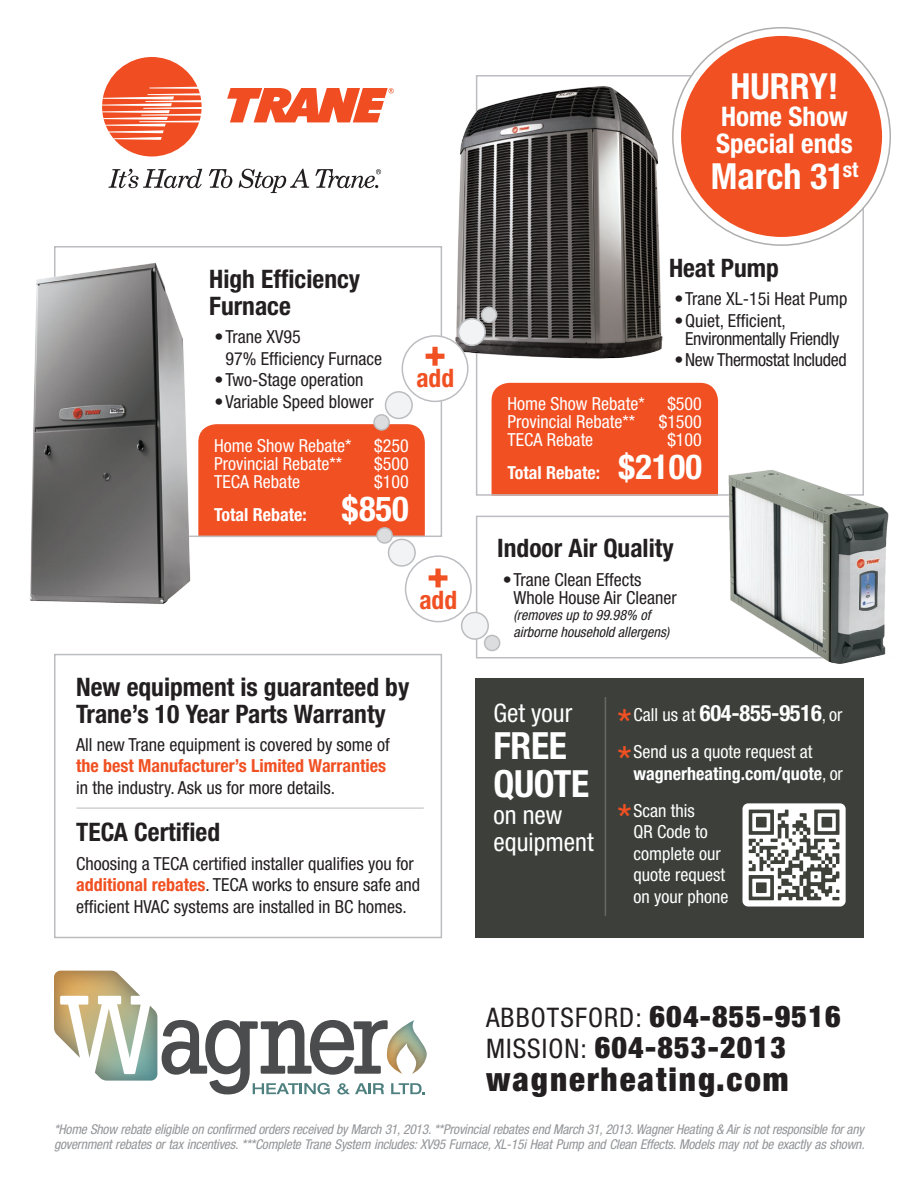
<style>
.page{position:relative;width:918px;height:1188px;background:#fff}
.page>*{position:absolute;margin:0;border:0;box-sizing:border-box;transform-origin:0 0}
.t1{font:condensed 40.5px "Helvetica Neue";color:#f05022}
.t2{font:700 condensed 37.5px/37.5px "Helvetica Neue";letter-spacing:-.01em;color:#fff}
.t3{font:700 condensed 36px "Helvetica Neue";color:#fff}
.t4{font:900 condensed 33px "Helvetica Neue";letter-spacing:.06em;color:#231f20}
.t5{font:900 condensed 30px "Helvetica Neue";letter-spacing:.04em;color:#231f20}
.t6{font:700 condensed 27px/27px "Helvetica Neue";color:#fff}
.t7{font:700 condensed 25.5px/27px "Helvetica Neue";color:#231f20}
.t8{font:condensed 25.5px/27px "Helvetica Neue";color:#fff}
.t9{font:700 condensed 25.5px "Helvetica Neue";color:#f05022}
.t10{font:700 condensed 22.5px "Helvetica Neue";letter-spacing:-.01em;color:#fff}
.t11{font:condensed 18px/21.6px "Helvetica Neue";color:#231f20}
.t12{font:condensed 18px/21.6px "Helvetica Neue";color:#fff}
.t13{font:condensed 18px/18px "Helvetica Neue";letter-spacing:-.02em;color:#231f20}
.t14{font:700 condensed 18px "Helvetica Neue";color:#fff}
.t15{font:italic condensed 14.25px/16.5px "Helvetica Neue";color:#231f20}
.t16{font:italic condensed 13.5px/15px "Helvetica Neue";letter-spacing:-.015em;color:#939598}
.s1{font-size:34.5px}
.s2{font-weight:700;color:#f05022}
.s3{font-weight:400;font-size:18px}
.s4{font-weight:700}
.s5{font-weight:400;font-size:27px}
</style>
<div class="page">
<div style="left:492px;top:383px;width:226px;height:110px;background:#f05022"></div>
<div style="left:208px;top:424px;width:217px;height:110px;background:#f05022"></div>
<div style="left:476px;top:516px;width:388px;height:142px;border:2px solid #bcbdc0"></div>
<img style="left:695px;top:435px;width:194px;height:229px">
<svg style="left:227px;top:88px;width:167px;height:34px"></svg>
<svg style="left:102px;top:57px;width:100px;height:100px"></svg>
<svg style="left:108px;top:169px;width:94px;height:19px"></svg>
<svg style="left:209px;top:169px;width:23px;height:19px"></svg>
<svg style="left:239px;top:169px;width:70px;height:24px"></svg>
<svg style="left:315px;top:169px;width:66px;height:19px"></svg>
<div style="left:54px;top:246px;width:388px;height:291px;border:2px solid #bcbdc0"></div>
<img style="left:29px;top:254px;width:179px;height:350px">
<img style="left:54px;top:971px;width:103px;height:110px">
<img style="left:425px;top:1048px;width:2px;height:13px">
<svg style="left:162px;top:1020px;width:263px;height:74px"></svg>
<div style="left:54px;top:654px;width:388px;height:284px;border:2px solid #bcbdc0"></div>
<div style="left:476px;top:678px;width:388px;height:260px;background:#3d403a"></div>
<img style="left:449px;top:81px;width:228px;height:289px">
<div style="left:402px;top:336px;width:66px;height:65px;background:#fff;border-radius:50%"></div>
<div style="left:402px;top:335px;width:67px;height:67px;border:2px solid #bcbdc0;border-radius:50%"></div>
<div style="left:459px;top:319px;width:26px;height:26px;background:#f2f3f4;border-radius:50%"></div>
<div style="left:458px;top:318px;width:28px;height:28px;border:2px solid #bcbdc0;border-radius:50%"></div>
<div style="left:386px;top:392px;width:26px;height:26px;background:#f2f3f4;border-radius:50%"></div>
<div style="left:385px;top:391px;width:28px;height:28px;border:2px solid #bcbdc0;border-radius:50%"></div>
<div style="left:482px;top:307px;width:15px;height:15px;background:#dcdddf;border-radius:50%"></div>
<div style="left:481px;top:307px;width:16px;height:16px;border:2px solid #bcbdc0;border-radius:50%"></div>
<div style="left:374px;top:415px;width:15px;height:15px;background:#dcdddf;border-radius:50%"></div>
<div style="left:373px;top:414px;width:17px;height:17px;border:2px solid #bcbdc0;border-radius:50%"></div>
<svg style="left:425px;top:346px;width:20px;height:20px"></svg>
<div style="left:405px;top:555px;width:67px;height:67px;border:2px solid #bcbdc0;border-radius:50%"></div>
<div style="left:462px;top:612px;width:26px;height:27px;background:#f2f3f4;border-radius:50%"></div>
<div style="left:461px;top:612px;width:28px;height:28px;border:2px solid #bcbdc0;border-radius:50%"></div>
<div style="left:389px;top:539px;width:26px;height:27px;background:#f2f3f4;border-radius:50%"></div>
<div style="left:388px;top:539px;width:28px;height:28px;border:2px solid #bcbdc0;border-radius:50%"></div>
<div style="left:485px;top:635px;width:15px;height:16px;background:#dcdddf;border-radius:50%"></div>
<div style="left:484px;top:635px;width:16px;height:16px;border:2px solid #bcbdc0;border-radius:50%"></div>
<div style="left:377px;top:528px;width:15px;height:15px;background:#dcdddf;border-radius:50%"></div>
<div style="left:376px;top:527px;width:17px;height:17px;border:2px solid #bcbdc0;border-radius:50%"></div>
<svg style="left:428px;top:568px;width:20px;height:20px"></svg>
<svg style="left:673px;top:28px;width:217px;height:217px"></svg>
<div style="left:681px;top:36px;width:201px;height:201px;background:#f05022;border-radius:50%"></div>
<div style="left:743px;top:803px;width:103px;height:104px;background:#fff;border-radius:6px"></div>
<svg style="left:749px;top:810px;width:90px;height:90px"></svg>
<hr style="left:76px;top:807px;width:348px;height:2px;background:#cfd0d2">
<hr style="left:605px;top:697px;width:1px;height:219px;background:#686761">
<p class="t7" style="left:209px;top:265px;width:152px">High Efficiency<br>Furnace</p>
<p class="t11" style="left:225px;top:326px;width:158px;text-indent:-11px">• Trane XV95<br>97% Efficiency Furnace</p>
<p class="t11" style="left:215px;top:369px;width:150px">• Two-Stage operation</p>
<p class="t11" style="left:215px;top:391px;width:161px">• Variable Speed blower</p>
<p class="t9" style="left:416px;top:363px;width:39px">add</p>
<p class="t12" style="left:214px;top:434px;width:139px">Home Show Rebate*</p>
<p class="t12" style="left:374px;top:434px;width:36px">$250</p>
<p class="t12" style="left:214px;top:452px;width:129px">Provincial Rebate**</p>
<p class="t12" style="left:374px;top:452px;width:36px">$500</p>
<p class="t12" style="left:214px;top:470px;width:87px">TECA Rebate</p>
<p class="t12" style="left:374px;top:470px;width:36px">$100</p>
<p class="t14" style="left:214px;top:503px;width:196px">Total Rebate: <span class="s1">$850</span></p>
<p class="t9" style="left:419px;top:585px;width:39px">add</p>
<p class="t7" style="left:76px;top:673px;width:335px">New equipment is guaranteed by<br>Trane’s 10 Year Parts Warranty</p>
<p class="t11" style="left:76px;top:734px;width:315px">All new Trane equipment is covered by some of <span class="s2">the best Manufacturer’s Limited Warranties </span>in the industry. Ask us for more details.</p>
<p class="t7" style="left:76px;top:818px;width:145px">TECA Certified</p>
<p class="t11" style="left:76px;top:852px;width:346px">Choosing a TECA certified installer qualifies you for <span class="s2">additional rebates</span>. TECA works to ensure safe and efficient HVAC systems are installed in BC homes.</p>
<p class="t3" style="left:730px;top:65px;width:110px">HURRY!</p>
<p class="t6" style="left:716px;top:103px;width:138px">Home Show<br>Special ends</p>
<p class="t3" style="left:711px;top:155px;width:149px">March 31<sup>st</sup></p>
<p class="t7" style="left:669px;top:254px;width:111px">Heat Pump</p>
<p class="t11" style="left:674px;top:288px;width:175px">• Trane XL-15i Heat Pump</p>
<p class="t13" style="left:685px;top:311px;width:156px;text-indent:-11px">• Quiet, Efficient,<br>Environmentally Friendly</p>
<p class="t13" style="left:674px;top:351px;width:174px">• New Thermostat Included</p>
<p class="t12" style="left:507px;top:393px;width:139px">Home Show Rebate*</p>
<p class="t12" style="left:667px;top:393px;width:36px">$500</p>
<p class="t12" style="left:507px;top:411px;width:129px">Provincial Rebate**</p>
<p class="t12" style="left:659px;top:411px;width:45px">$1500</p>
<p class="t12" style="left:507px;top:429px;width:87px">TECA Rebate</p>
<p class="t12" style="left:667px;top:429px;width:36px">$100</p>
<p class="t14" style="left:507px;top:462px;width:196px">Total Rebate: <span class="s1">$2100</span></p>
<p class="t7" style="left:497px;top:534px;width:178px">Indoor Air Quality</p>
<p class="t11" style="left:514px;top:570px;width:165px;line-height:18px;text-indent:-11px">• Trane Clean Effects<br>Whole House Air Cleaner</p>
<p class="t15" style="left:514px;top:607px;width:157px">(removes up to 99.98% of airborne household allergens)</p>
<p class="t8" style="left:494px;top:699px;width:80px">Get your</p>
<p class="t2" style="left:494px;top:727px;width:97px">FREE<br>QUOTE</p>
<p class="t8" style="left:494px;top:801px;width:102px">on new equipment</p>
<p class="t1" style="left:617px;top:700px;width:16px">*</p>
<p class="t10" style="left:634px;top:700px;width:210px"><span class="s3">Call us at</span> 604-855-9516<span class="s3">, or</span></p>
<p class="t1" style="left:617px;top:737px;width:16px">*</p>
<p class="t12" style="left:634px;top:741px;width:211px">Send us a quote request at <span class="s4">wagnerheating.com/quote</span>, or</p>
<p class="t1" style="left:617px;top:795px;width:16px">*</p>
<p class="t12" style="left:634px;top:799px;width:96px">Scan this<br>QR Code to complete our quote request on your phone</p>
<p class="t5" style="left:486px;top:997px;width:356px"><span class="s5">ABBOTSFORD:</span> 604-855-9516</p>
<p class="t5" style="left:486px;top:1029px;width:302px"><span class="s5">MISSION:</span> 604-853-2013</p>
<p class="t4" style="left:486px;top:1059px;width:304px">wagnerheating.com</p>
<p class="t16" style="left:54px;top:1122px;width:812px">*Home Show rebate eligible on confirmed orders received by March 31, 2013. **Provincial rebates end March 31, 2013. Wagner Heating &amp; Air is not responsible for any government rebates or tax incentives. ***Complete Trane System includes: XV95 Furnace, XL-15i Heat Pump and Clean Effects. Models may not be exactly as shown.</p>
</div>
